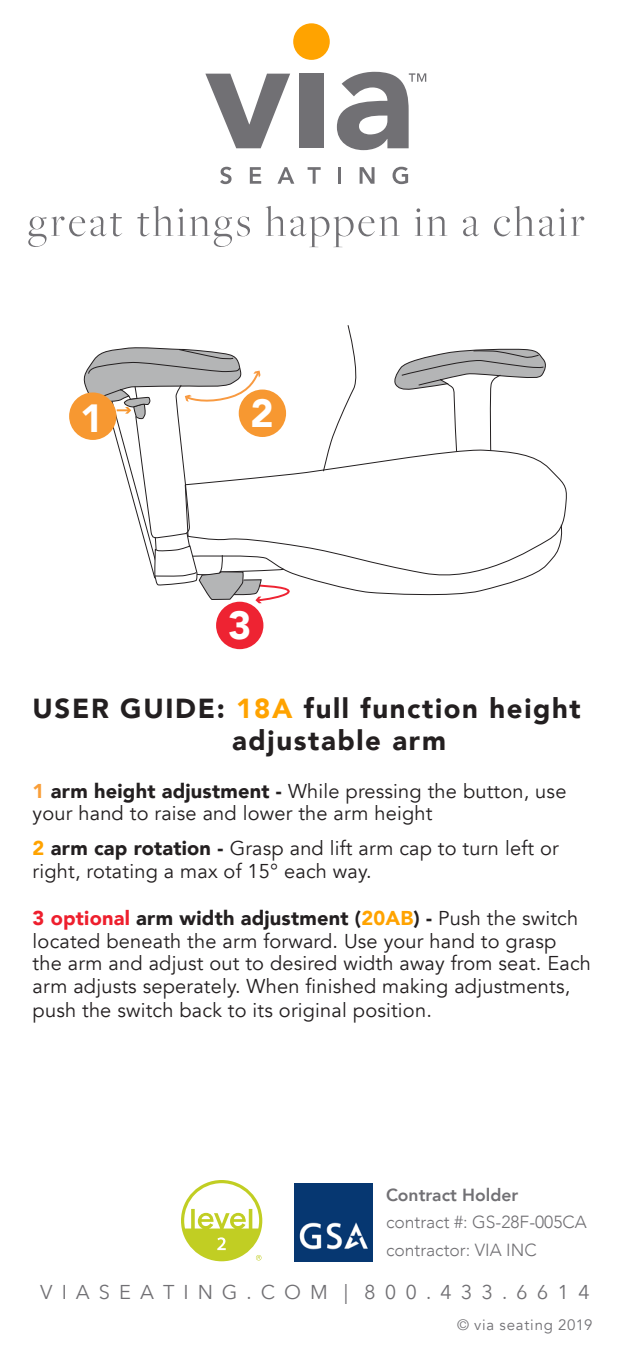
<style>
.page{position:relative;width:630px;height:1350px;background:#fff}
.page>*{position:absolute;margin:0;border:0;box-sizing:border-box;transform-origin:0 0}
.t1{font:900 39.25px "Avenir";color:#fff}
.t2{font:900 27.5px "Avenir";letter-spacing:.06em;color:#231f20}
.t3{font:20px/23px "Avenir";letter-spacing:.01em;color:#231f20}
.t4{font:20px "Avenir Next";color:#717074}
.t5{font:300 17.5px/27.5px "Avenir";color:#717074}
.t6{font:800 17.5px "Avenir";color:#717074}
.t7{font:15px "Avenir";letter-spacing:.05em;color:#717074}
.s1{color:#ffa300}
.s2{font-weight:900;color:#f99f3a}
.s3{font-weight:900}
.s4{font-weight:900;color:#ffa300}
.s5{font-weight:900;color:#ee1f2d}
</style>
<div class="page">
<img style="left:295px;top:1183px;width:78px;height:78px">
<svg style="left:181px;top:1180px;width:81px;height:81px"></svg>
<div style="left:216px;top:602px;width:47px;height:47px;background:#ee2332;border-radius:50%"></div>
<div style="left:69px;top:392px;width:47px;height:48px;background:#f79831;border-radius:50%"></div>
<svg style="left:82px;top:325px;width:482px;height:278px"></svg>
<div style="left:239px;top:390px;width:47px;height:47px;background:#f79831;border-radius:50%"></div>
<svg style="left:205px;top:74px;width:85px;height:74px"></svg>
<div style="left:299px;top:74px;width:25px;height:74px;background:#717074"></div>
<div style="left:293px;top:23px;width:37px;height:37px;background:#ffa300;border-radius:50%"></div>
<svg style="left:220px;top:167px;width:12px;height:17px"></svg>
<svg style="left:250px;top:167px;width:11px;height:17px"></svg>
<svg style="left:277px;top:167px;width:17px;height:17px"></svg>
<svg style="left:308px;top:167px;width:13px;height:17px"></svg>
<hr style="left:338px;top:167px;width:3px;height:17px;background:#717074">
<svg style="left:360px;top:167px;width:15px;height:17px"></svg>
<svg style="left:393px;top:167px;width:15px;height:17px"></svg>
<svg style="left:337px;top:72px;width:89px;height:78px"></svg>
<svg style="left:28px;top:213px;width:94px;height:34px"></svg>
<svg style="left:137px;top:206px;width:113px;height:41px"></svg>
<svg style="left:265px;top:206px;width:135px;height:41px"></svg>
<svg style="left:415px;top:208px;width:33px;height:28px"></svg>
<svg style="left:463px;top:216px;width:16px;height:20px"></svg>
<svg style="left:494px;top:206px;width:90px;height:30px"></svg>
<p class="t1" style="left:80px;top:384px;width:25px">1</p>
<p class="t1" style="left:251px;top:379px;width:25px">2</p>
<p class="t1" style="left:228px;top:592px;width:25px">3</p>
<p class="t2" style="left:33px;top:684px;width:550px">USER GUIDE: <span class="s1">18A</span> full function height</p>
<p class="t2" style="left:232px;top:717px;width:215px">adjustable arm</p>
<p class="t3" style="left:33px;top:779px;width:535px"><span class="s2">1</span> <span class="s3">arm height adjustment -</span> While pressing the button, use</p>
<p class="t3" style="left:33px;top:802px;width:401px">your hand to raise and lower the arm height</p>
<p class="t3" style="left:33px;top:837px;width:528px"><span class="s4">2</span> <span class="s3">arm cap rotation -</span> Grasp and lift arm cap to turn left or right, rotating a max of 15° each way.</p>
<p class="t3" style="left:33px;top:907px;width:560px"><span class="s5">3 optional</span> <span class="s3">arm width adjustment (</span><span class="s4">20AB</span><span class="s3">) -</span> Push the switch located beneath the arm forward. Use your hand to grasp<br>the arm and adjust out to desired width away from seat. Each arm adjusts seperately. When finished making adjustments, push the switch back to its original position.</p>
<p class="t6" style="left:386px;top:1179px;width:134px">Contract Holder</p>
<p class="t5" style="left:386px;top:1209px;width:202px">contract #: GS-28F-005CA contractor: VIA INC</p>
<p class="t4" style="left:40px;top:1275px;width:551px">V I A S E A T I N G . C O M | 8 0 0 . 4 3 3 . 6 6 1 4</p>
<p class="t7" style="left:457px;top:1316px;width:137px">© via seating 2019</p>
</div>
